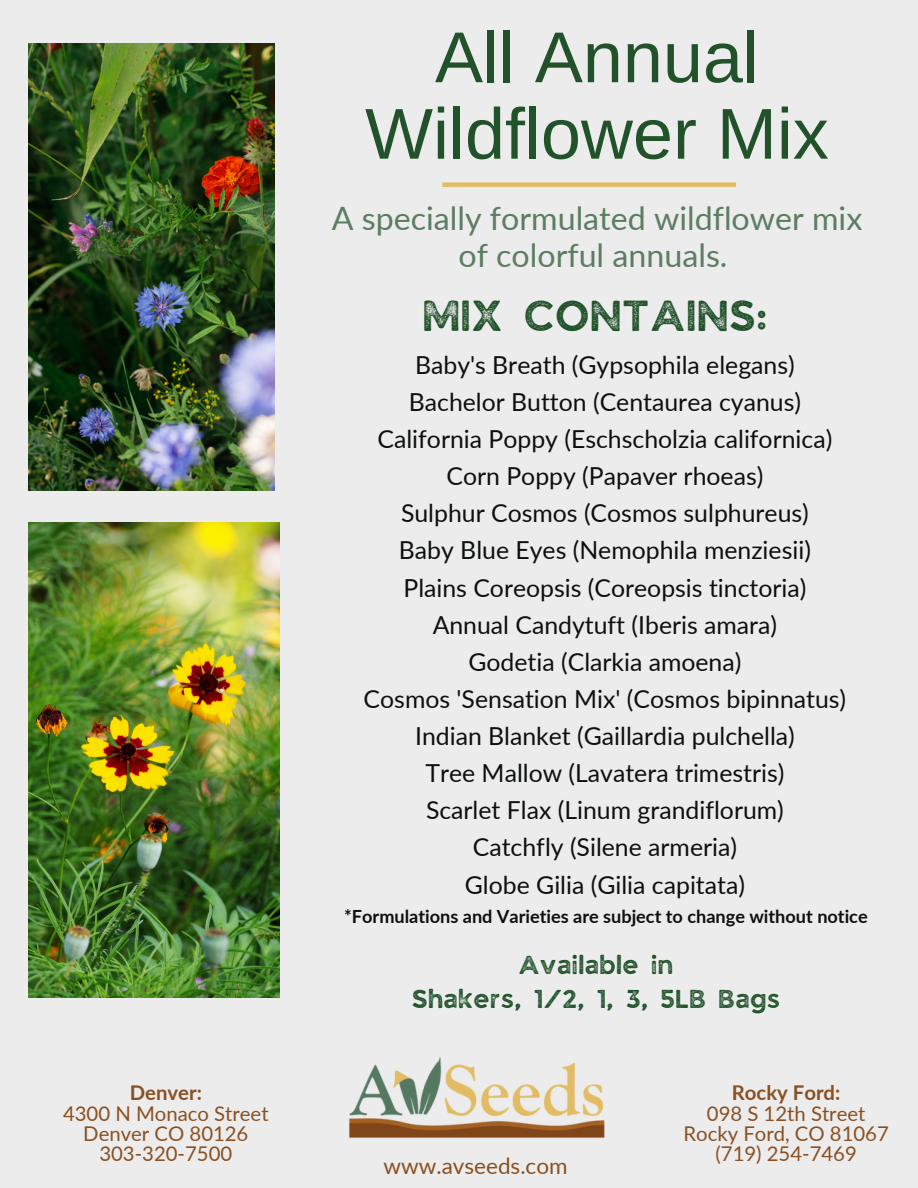
<style>
.page{position:relative;width:918px;height:1188px;background:#ececed}
.page>*{position:absolute;margin:0;border:0;box-sizing:border-box;transform-origin:0 0}
.t1{font:72px/76.5px "Arimo";color:#21522a;text-align:center}
.t2{font:40.95px "JA Jaya Giri Sans Rough";color:#21522a}
.t3{font:32.25px/37.2px "Lato";color:#5c7d61;text-align:center}
.t4{font:24.75px/37.2px "Lato";color:#0e1010;text-align:center}
.t5{font:24.45px/33.8px "JA Jaya Giri Sans Rough";color:#21522a;text-align:center}
.t6{font:22.5px "Lato";color:#8a5021}
.t7{font:20.25px/20.2px "Lato";color:#8a5021;text-align:center}
.t8{font:700 18.15px "Lato";color:#0e1010}
.s1{font-weight:700}
</style>
<div class="page">
<div style="left:442px;top:182px;width:294px;height:5px;background:#e3bd64"></div>
<img style="left:349px;top:1057px;width:256px;height:81px">
<img style="left:28px;top:44px;width:247px;height:446px">
<img style="left:28px;top:523px;width:251px;height:475px">
<h3 class="t7" style="left:63px;top:1082px;width:207px"><span class="s1">Denver:<br></span>4300 N Monaco Street<br>Denver CO 80126<br>303-320-7500</h3>
<p class="t1" style="left:365px;top:19px;width:465px">All Annual<br>Wildflower Mix</p>
<h6 class="t3" style="left:332px;top:199px;width:532px">A specially formulated wildflower mix of colorful annuals.</h6>
<h5 class="t2" style="left:425px;top:299px;width:347px">MIX CONTAINS:</h5>
<p class="t4" style="left:364px;top:346px;width:484px">Baby's Breath (Gypsophila elegans)<br>Bachelor Button (Centaurea cyanus)<br>California Poppy (Eschscholzia californica)<br>Corn Poppy (Papaver rhoeas)<br>Sulphur Cosmos (Cosmos sulphureus)<br>Baby Blue Eyes (Nemophila menziesii)<br>Plains Coreopsis (Coreopsis tinctoria)<br>Annual Candytuft (Iberis amara)<br>Godetia (Clarkia amoena)<br>Cosmos 'Sensation Mix' (Cosmos bipinnatus)<br>Indian Blanket (Gaillardia pulchella)<br>Tree Mallow (Lavatera trimestris)<br>Scarlet Flax (Linum grandiflorum)<br>Catchfly (Silene armeria)<br>Globe Gilia (Gilia capitata)</p>
<h4 class="t8" style="left:344px;top:905px;width:525px">*Formulations and Varieties are subject to change without notice</h4>
<p class="t5" style="left:413px;top:950px;width:370px">Available in<br>Shakers, 1/2, 1, 3, 5LB Bags</p>
<h6 class="t6" style="left:383px;top:1152px;width:186px">www.avseeds.com</h6>
<h5 class="t7" style="left:683px;top:1082px;width:207px"><span class="s1">Rocky Ford:<br></span>098 S 12th Street<br>Rocky Ford, CO 81067 (719) 254-7469</h5>
</div>
